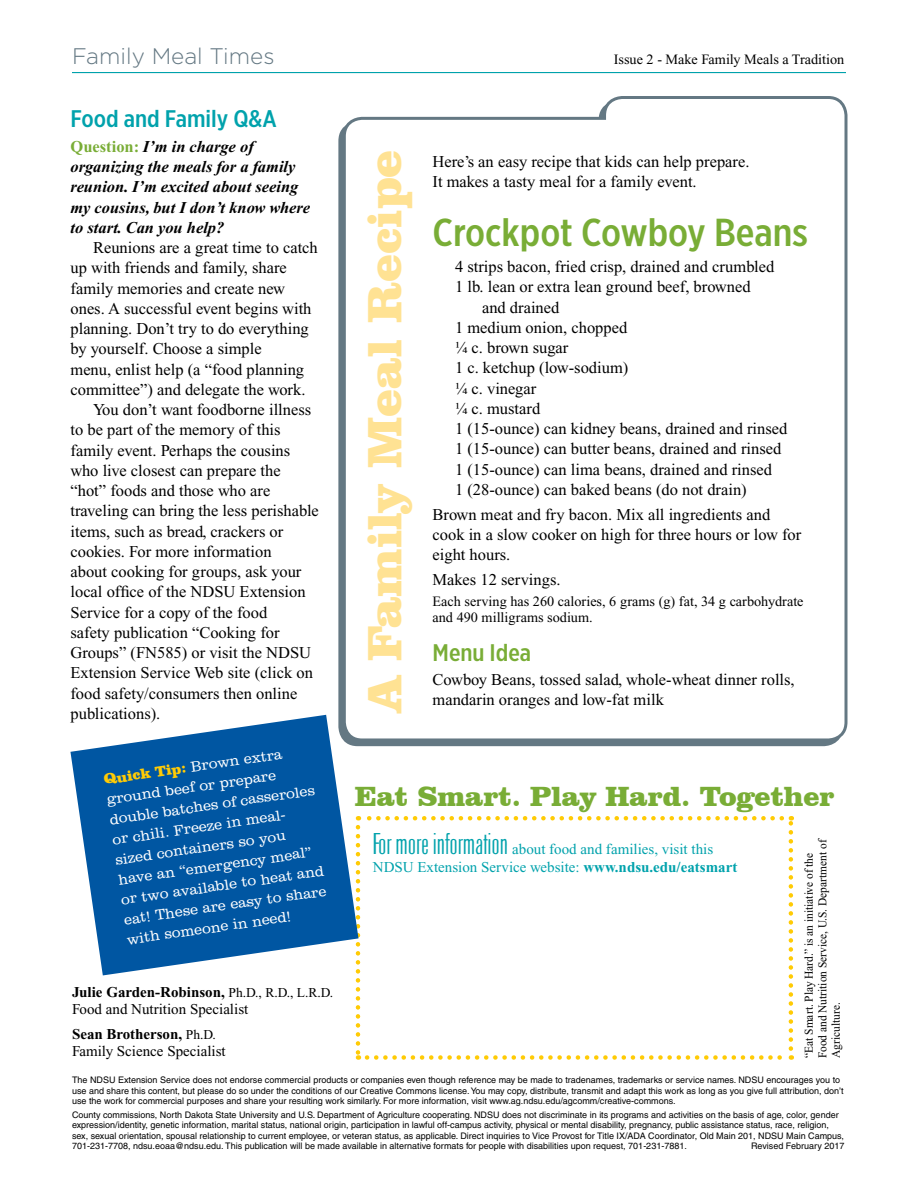
<style>
.page{position:relative;width:918px;height:1188px;background:#fff}
.page>*{position:absolute;margin:0;border:0;box-sizing:border-box;transform-origin:0 0}
.t1{font:900 49.5px "Clarendon BT";color:#ffe293}
.t2{font:500 39px "Gotham X Narrow";color:#79ad36;scale:1.1 1}
.t3{font:900 28.5px "Clarendon BT";color:#79ad36}
.t4{font:500 24px "Gotham X Narrow";color:#00a2ac;scale:1.1 1}
.t5{font:500 24px "Gotham X Narrow";color:#79ad36;scale:1.1 1}
.t6{font:300 22.5px "Gotham";color:#647883}
.t7{font:16.5px/20.2px "Times New Roman";color:#000}
.t8{font:italic 700 16.5px/20.2px "Times New Roman";color:#000}
.t9{font:300 15px/20.2px "Clarendon BT";color:#fff}
.t10{font:15px/17.2px "Times New Roman";color:#000}
.t11{font:15px/18px "Times New Roman";color:#00a2ac}
.t12{font:14.25px/16.5px "Times New Roman";color:#000}
.t13{font:12px/13.5px "Times New Roman";color:#000;scale:.95 1}
.t14{font:9px/10.5px "Helvetica";color:#000}
.s1{font-style:normal;color:#79ad36}
.s2{font-weight:900;color:#ffcb05}
.s3{font-family:"Phaeton";font-size:30px}
.s4{font-weight:700}
.s5{font-size:13.5px}
</style>
<div class="page">
<svg style="left:341px;top:96px;width:507px;height:647px"></svg>
<hr style="left:72px;top:72px;width:774px;height:1px;background:#00a2ac">
<svg style="left:356px;top:827px;width:4px;height:233px"></svg>
<svg style="left:367px;top:1055px;width:425px;height:5px"></svg>
<svg style="left:789px;top:816px;width:4px;height:233px"></svg>
<svg style="left:358px;top:816px;width:424px;height:4px"></svg>
<svg style="left:70px;top:715px;width:288px;height:260px;fill:#0056a2"></svg>
<h3 class="t6" style="left:72px;top:42px;width:204px">Family Meal Times</h3>
<p class="t12" style="left:614px;top:51px;width:232px">Issue 2 - Make Family Meals a Tradition</p>
<h3 class="t4" style="left:70px;top:104px;width:189px">Food and Family Q&amp;A</h3>
<p class="t8" style="left:70px;top:136px;width:241px"><span class="s1">Question:</span> I’m in charge of organizing the meals for a family reunion. I’m excited about seeing my cousins, but I don’t know where to start. Can you help?</p>
<p class="t7" style="left:93px;top:238px;width:226px">Reunions are a great time to catch</p>
<p class="t7" style="left:70px;top:258px;width:218px">up with friends and family, share</p>
<p class="t7" style="left:70px;top:278px;width:216px">family memories and create new</p>
<p class="t7" style="left:70px;top:298px;width:243px">ones. A successful event begins with</p>
<p class="t7" style="left:70px;top:319px;width:240px">planning. Don’t try to do everything</p>
<p class="t7" style="left:70px;top:339px;width:193px">by yourself. Choose a simple</p>
<p class="t7" style="left:70px;top:359px;width:235px">menu, enlist help (a “food planning</p>
<p class="t7" style="left:70px;top:379px;width:236px">committee”) and delegate the work.</p>
<p class="t7" style="left:93px;top:400px;width:220px">You don’t want foodborne illness</p>
<p class="t7" style="left:70px;top:420px;width:212px">to be part of the memory of this</p>
<p class="t7" style="left:70px;top:440px;width:221px">family event. Perhaps the cousins</p>
<p class="t7" style="left:70px;top:460px;width:212px">who live closest can prepare the</p>
<p class="t7" style="left:70px;top:481px;width:201px">“hot” foods and those who are</p>
<p class="t7" style="left:70px;top:501px;width:250px">traveling can bring the less perishable</p>
<p class="t7" style="left:70px;top:521px;width:214px">items, such as bread, crackers or</p>
<p class="t7" style="left:70px;top:541px;width:203px">cookies. For more information</p>
<p class="t7" style="left:70px;top:562px;width:232px">about cooking for groups, ask your</p>
<p class="t7" style="left:70px;top:582px;width:237px">local office of the NDSU Extension</p>
<p class="t7" style="left:70px;top:602px;width:198px">Service for a copy of the food</p>
<p class="t7" style="left:70px;top:622px;width:211px">safety publication “Cooking for</p>
<p class="t7" style="left:70px;top:643px;width:242px">Groups” (FN585) or visit the NDSU</p>
<p class="t7" style="left:70px;top:663px;width:244px">Extension Service Web site (click on</p>
<p class="t7" style="left:70px;top:683px;width:228px">food safety/consumers then online</p>
<p class="t7" style="left:70px;top:703px;width:91px">publications).</p>
<h1 class="t1" style="left:354px;top:712px;width:564px;rotate:-90deg">A Family Meal Recipe</h1>
<p class="t7" style="left:433px;top:151px;width:319px">Here’s an easy recipe that kids can help prepare.<br>It makes a tasty meal for a family event.</p>
<h2 class="t2" style="left:433px;top:209px;width:343px">Crockpot Cowboy Beans</h2>
<p class="t7" style="left:455px;top:257px;width:321px">4 strips bacon, fried crisp, drained and crumbled</p>
<p class="t7" style="left:455px;top:277px;width:297px">1 lb. lean or extra lean ground beef, browned</p>
<p class="t7" style="left:482px;top:297px;width:79px">and drained</p>
<p class="t7" style="left:455px;top:317px;width:174px">1 medium onion, chopped</p>
<p class="t7" style="left:455px;top:338px;width:115px">¼ c. brown sugar</p>
<p class="t7" style="left:455px;top:358px;width:175px">1 c. ketchup (low-sodium)</p>
<p class="t7" style="left:455px;top:378px;width:83px">¼ c. vinegar</p>
<p class="t7" style="left:455px;top:398px;width:87px">¼ c. mustard</p>
<p class="t7" style="left:455px;top:419px;width:334px">1 (15-ounce) can kidney beans, drained and rinsed</p>
<p class="t7" style="left:455px;top:439px;width:328px">1 (15-ounce) can butter beans, drained and rinsed</p>
<p class="t7" style="left:455px;top:459px;width:319px">1 (15-ounce) can lima beans, drained and rinsed</p>
<p class="t7" style="left:455px;top:479px;width:293px">1 (28-ounce) can baked beans (do not drain)</p>
<p class="t7" style="left:433px;top:504px;width:370px">Brown meat and fry bacon. Mix all ingredients and cook in a slow cooker on high for three hours or low for eight hours.</p>
<p class="t7" style="left:433px;top:569px;width:130px">Makes 12 servings.</p>
<p class="t12" style="left:433px;top:593px;width:373px">Each serving has 260 calories, 6 grams (g) fat, 34 g carbohydrate and 490 milligrams sodium.</p>
<h3 class="t5" style="left:433px;top:638px;width:91px">Menu Idea</h3>
<p class="t7" style="left:433px;top:669px;width:364px">Cowboy Beans, tossed salad, whole-wheat dinner rolls, mandarin oranges and low-fat milk</p>
<p class="t9" style="left:102px;top:769px;width:209px;rotate:-8deg"><span class="s2">Quick Tip:</span> Brown extra ground beef or prepare double batches of casseroles or chili. Freeze in meal&shy;sized containers so you have an “emergency meal” or two available to heat and eat! These are easy to share with someone in need!</p>
<h3 class="t3" style="left:355px;top:779px;width:481px">Eat Smart. Play Hard. Together</h3>
<p class="t11" style="left:373px;top:840px;width:366px"><span class="s3">For more information</span> about food and families, visit this<br>NDSU Extension Service website: <span class="s4">www.ndsu.edu/eatsmart</span></p>
<p class="t13" style="left:802px;top:1058px;width:233px;rotate:-90deg">“Eat Smart. Play Hard.” is an initiative of the<br>Food and Nutrition Service, U.S. Department of<br>Agriculture.</p>
<p class="t10" style="left:72px;top:983px;width:263px"><span class="s4">Julie Garden-Robinson,</span> <span class="s5">Ph.D., R.D., L.R.D.<br></span>Food and Nutrition Specialist</p>
<p class="t10" style="left:72px;top:1025px;width:155px"><span class="s4">Sean Brotherson,</span> <span class="s5">Ph.D.<br></span>Family Science Specialist</p>
<p class="t14" style="left:72px;top:1075px;width:773px">The NDSU Extension Service does not endorse commercial products or companies even though reference may be made to tradenames, trademarks or service names. NDSU encourages you to use and share this content, but please do so under the conditions of our Creative Commons license. You may copy, distribute, transmit and adapt this work as long as you give full attribution, don’t use the work for commercial purposes and share your resulting work similarly. For more information, visit www.ag.ndsu.edu/agcomm/creative-commons.</p>
<p class="t14" style="left:72px;top:1109px;width:774px">County commissions, North Dakota State University and U.S. Department of Agriculture cooperating. NDSU does not discriminate in its programs and activities on the basis of age, color, gender expression/identity, genetic information, marital status, national origin, participation in lawful off-campus activity, physical or mental disability, pregnancy, public assistance status, race, religion, sex, sexual orientation, spousal relationship to current employee, or veteran status, as applicable. Direct inquiries to Vice Provost for Title IX/ADA Coordinator, Old Main 201, NDSU Main Campus, 701-231-7708, ndsu.eoaa@ndsu.edu. This publication will be made available in alternative formats for people with disabilities upon request, 701-231-7881.</p>
<p class="t14" style="left:751px;top:1141px;width:95px">Revised February 2017</p>
</div>
